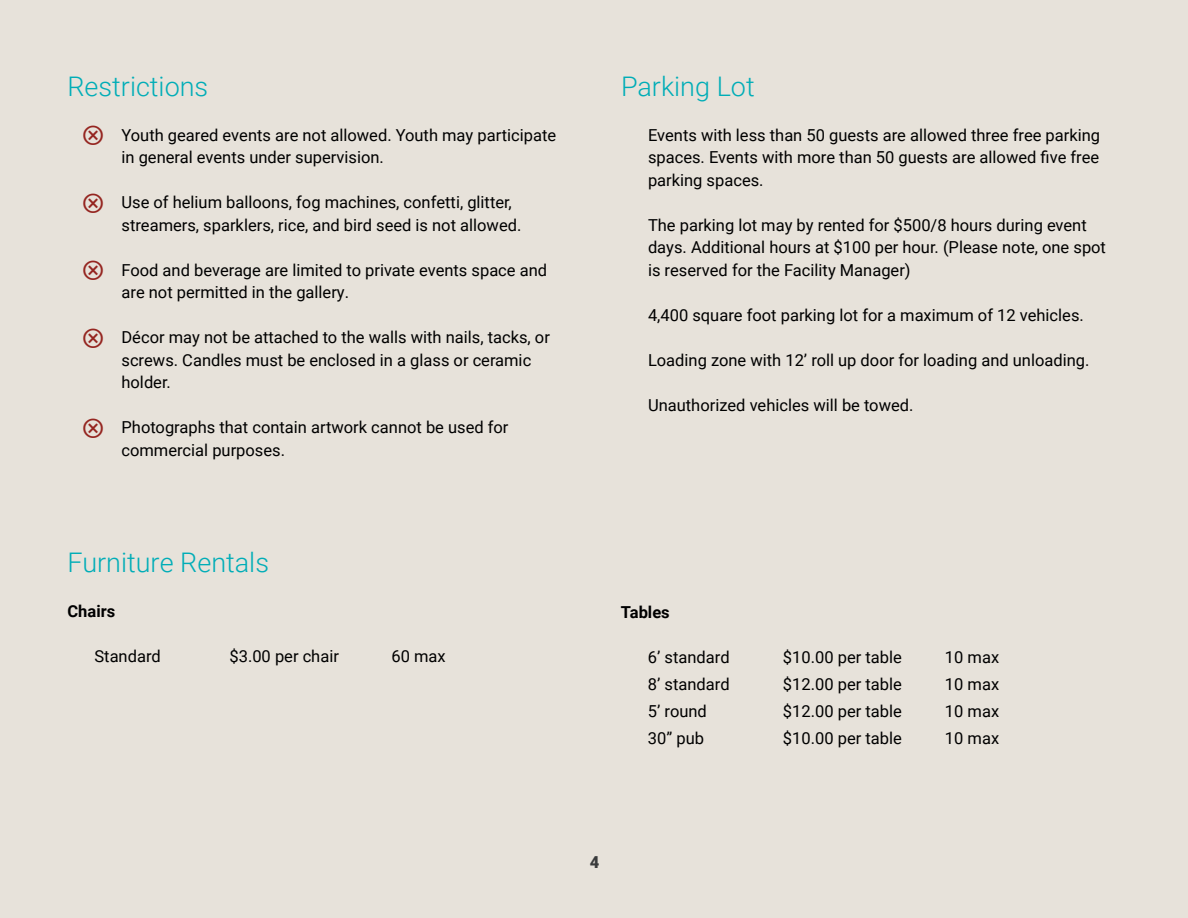
<style>
.page{position:relative;width:1188px;height:918px;background:#e7e2da}
.page>*{position:absolute;margin:0;border:0;box-sizing:border-box;transform-origin:0 0}
.t1{font:300 27px "Roboto";color:#00adb7}
.t2{font:16.5px/22.5px "Roboto";color:#000}
.t3{font:700 16.5px "Roboto";color:#000}
.t4{font:900 16.5px "Roboto";color:#3a3b3c}
</style>
<div class="page">
<h1 class="t1" style="left:68px;top:67px;width:142px">Restrictions</h1>
<p class="t2" style="left:122px;top:123px;width:436px">Youth geared events are not allowed. Youth may participate in general events under supervision.</p>
<p class="t2" style="left:122px;top:191px;width:401px">Use of helium balloons, fog machines, confetti, glitter, streamers, sparklers, rice, and bird seed is not allowed.</p>
<p class="t2" style="left:122px;top:258px;width:427px">Food and beverage are limited to private events space and are not permitted in the gallery.</p>
<p class="t2" style="left:122px;top:326px;width:430px">Décor may not be attached to the walls with nails, tacks, or screws. Candles must be enclosed in a glass or ceramic holder.</p>
<p class="t2" style="left:122px;top:416px;width:389px">Photographs that contain artwork cannot be used for commercial purposes.</p>
<h1 class="t1" style="left:68px;top:544px;width:203px">Furniture Rentals</h1>
<p class="t3" style="left:68px;top:600px;width:49px">Chairs</p>
<p class="t2" style="left:94px;top:645px;width:68px">Standard</p>
<p class="t2" style="left:229px;top:645px;width:111px">$3.00 per chair</p>
<p class="t2" style="left:391px;top:645px;width:56px">60 max</p>
<h1 class="t1" style="left:621px;top:67px;width:135px">Parking Lot</h1>
<p class="t2" style="left:648px;top:123px;width:454px;text-align:justify">Events with less than 50 guests are allowed three free parking spaces. Events with more than 50 guests are allowed five free parking spaces.</p>
<p class="t2" style="left:648px;top:213px;width:460px">The parking lot may by rented for $500/8 hours during event days. Additional hours at $100 per hour. (Please note, one spot is reserved for the Facility Manager)</p>
<p class="t2" style="left:648px;top:303px;width:437px">4,400 square foot parking lot for a maximum of 12 vehicles.</p>
<p class="t2" style="left:648px;top:348px;width:443px">Loading zone with 12’ roll up door for loading and unloading.</p>
<p class="t2" style="left:648px;top:393px;width:267px">Unauthorized vehicles will be towed.</p>
<p class="t3" style="left:621px;top:601px;width:50px">Tables</p>
<p class="t2" style="left:648px;top:645px;width:83px">6’ standard</p>
<p class="t2" style="left:783px;top:645px;width:120px">$10.00 per table</p>
<p class="t2" style="left:945px;top:645px;width:56px">10 max</p>
<p class="t2" style="left:648px;top:672px;width:83px">8’ standard</p>
<p class="t2" style="left:783px;top:672px;width:120px">$12.00 per table</p>
<p class="t2" style="left:945px;top:672px;width:56px">10 max</p>
<p class="t2" style="left:648px;top:699px;width:60px">5’ round</p>
<p class="t2" style="left:783px;top:699px;width:120px">$12.00 per table</p>
<p class="t2" style="left:945px;top:699px;width:56px">10 max</p>
<p class="t2" style="left:648px;top:726px;width:58px">30” pub</p>
<p class="t2" style="left:783px;top:726px;width:120px">$10.00 per table</p>
<p class="t2" style="left:945px;top:726px;width:56px">10 max</p>
<p class="t4" style="left:590px;top:850px;width:11px">4</p>
</div>
